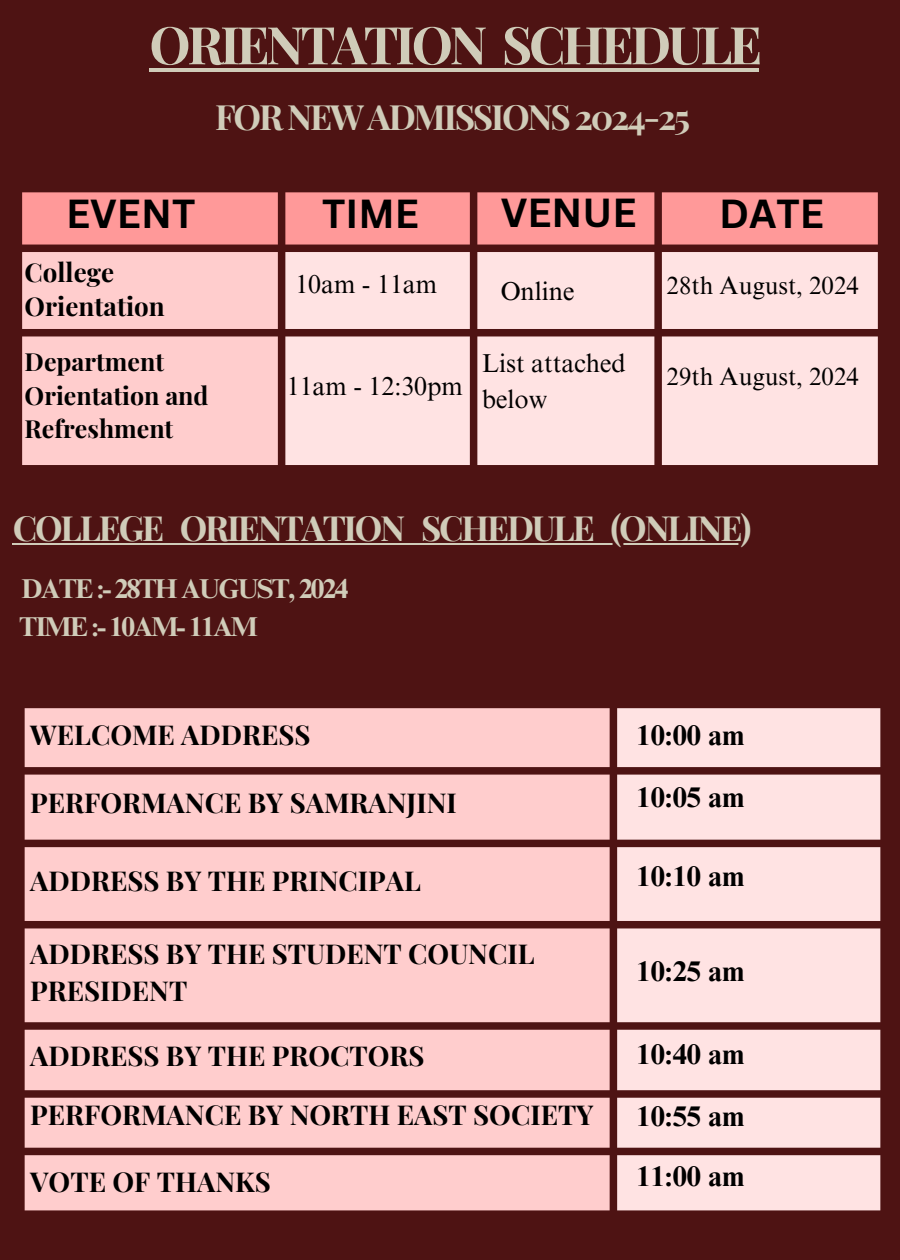
<style>
.page{position:relative;width:900px;height:1260px;background:#4e1313}
.page>*{position:absolute;margin:0;border:0;box-sizing:border-box;transform-origin:0 0}
.t1{font:700 52px "Playfair Display";letter-spacing:-.06em;color:#d0ccb9}
.t2{font:700 39.5px "Canva Sans";color:#000}
.t3{font:700 35px "Playfair Display";letter-spacing:-.06em;color:#d0ccb9}
.t4{font:700 34.75px "Playfair Display";letter-spacing:-.06em;color:#d0ccb9}
.t5{font:700 28.5px "Times NRMT Pro";color:#000}
.t6{font:700 27.5px/37.5px "Playfair Display";color:#000}
.t7{font:700 27.25px "Times NRMT Pro";letter-spacing:-.06em;color:#d0ccb9}
.t8{font:26px/35.5px "Times NRMT Pro";color:#000}
.t9{font:700 26px/34.8px "Playfair Display";color:#000}
.t10{font:700 25px/33.2px "Playfair Display";color:#000}
.t11{font:24.75px "Times NRMT Pro";color:#000}
</style>
<div class="page">
<div style="left:22px;top:192px;width:856px;height:53px;background:#f99"></div>
<div style="left:22px;top:252px;width:256px;height:213px;background:#ffcdcd"></div>
<div style="left:285px;top:252px;width:593px;height:213px;background:#ffe3e3"></div>
<svg style="left:25px;top:708px;width:585px;height:502px;background:#eebcbc"></svg>
<svg style="left:617px;top:708px;width:263px;height:502px;background:#eed0d0"></svg>
<hr style="left:149px;top:68px;width:335px;height:4px;background:#d0ccb9">
<hr style="left:484px;top:68px;width:18px;height:4px;background:#d0ccb9">
<hr style="left:502px;top:68px;width:257px;height:4px;background:#d0ccb9">
<hr style="left:13px;top:543px;width:149px;height:2px;background:#d0ccb9">
<svg style="left:162px;top:543px;width:18px;height:2px"></svg>
<hr style="left:180px;top:543px;width:223px;height:2px;background:#d0ccb9">
<svg style="left:403px;top:543px;width:18px;height:2px"></svg>
<hr style="left:421px;top:543px;width:172px;height:2px;background:#d0ccb9">
<svg style="left:593px;top:543px;width:17px;height:2px"></svg>
<hr style="left:610px;top:543px;width:139px;height:2px;background:#d0ccb9">
<h1 class="t1" style="left:149px;top:8px;width:614px">ORIENTATION SCHEDULE</h1>
<h3 class="t3" style="left:215px;top:92px;width:477px">FOR NEW ADMISSIONS 2024-25</h3>
<h2 class="t2" style="left:66px;top:186px;width:131px">EVENT</h2>
<h2 class="t2" style="left:322px;top:186px;width:98px">TIME</h2>
<h2 class="t2" style="left:501px;top:185px;width:137px">VENUE</h2>
<h2 class="t2" style="left:719px;top:186px;width:107px">DATE</h2>
<h5 class="t9" style="left:25px;top:254px;width:142px">College<br>Orientation</h5>
<h6 class="t10" style="left:25px;top:344px;width:141px">Department</h6>
<p class="t10" style="left:25px;top:378px;width:185px">Orientation and<br>Refreshment</p>
<h6 class="t8" style="left:295px;top:270px;width:143px">10am - 11am</h6>
<p class="t11" style="left:667px;top:276px;width:194px">28th August, 2024</p>
<p class="t8" style="left:501px;top:276px;width:75px">Online</p>
<h6 class="t8" style="left:482px;top:349px;width:145px">List attached below</h6>
<h6 class="t11" style="left:667px;top:367px;width:194px">29th August, 2024</h6>
<p class="t8" style="left:287px;top:372px;width:178px">11am - 12:30pm</p>
<h3 class="t4" style="left:13px;top:504px;width:583px">COLLEGE ORIENTATION SCHEDULE</h3>
<h4 class="t4" style="left:610px;top:504px;width:143px">(ONLINE)</h4>
<h4 class="t7" style="left:21px;top:578px;width:329px">DATE :- 28TH AUGUST, 2024</h4>
<h4 class="t7" style="left:19px;top:616px;width:240px">TIME :- 10AM- 11AM</h4>
<h4 class="t6" style="left:30px;top:715px;width:282px">WELCOME ADDRESS</h4>
<h4 class="t5" style="left:637px;top:725px;width:109px">10:00 am</h4>
<h4 class="t6" style="left:30px;top:782px;width:428px">PERFORMANCE BY SAMRANJINI</h4>
<h4 class="t5" style="left:637px;top:786px;width:109px">10:05 am</h4>
<h4 class="t6" style="left:30px;top:861px;width:392px">ADDRESS BY THE PRINCIPAL</h4>
<h4 class="t5" style="left:637px;top:865px;width:109px">10:10 am</h4>
<h5 class="t6" style="left:30px;top:933px;width:506px">ADDRESS BY THE STUDENT COUNCIL<br>PRESIDENT</h5>
<h5 class="t5" style="left:637px;top:960px;width:109px">10:25 am</h5>
<h5 class="t6" style="left:30px;top:1036px;width:396px">ADDRESS BY THE PROCTORS</h5>
<h5 class="t5" style="left:637px;top:1043px;width:109px">10:40 am</h5>
<h5 class="t6" style="left:30px;top:1095px;width:565px">PERFORMANCE BY NORTH EAST SOCIETY</h5>
<h5 class="t5" style="left:637px;top:1105px;width:109px">10:55 am</h5>
<h5 class="t6" style="left:30px;top:1162px;width:242px">VOTE OF THANKS</h5>
<p class="t5" style="left:637px;top:1166px;width:109px">11:00 am</p>
</div>
